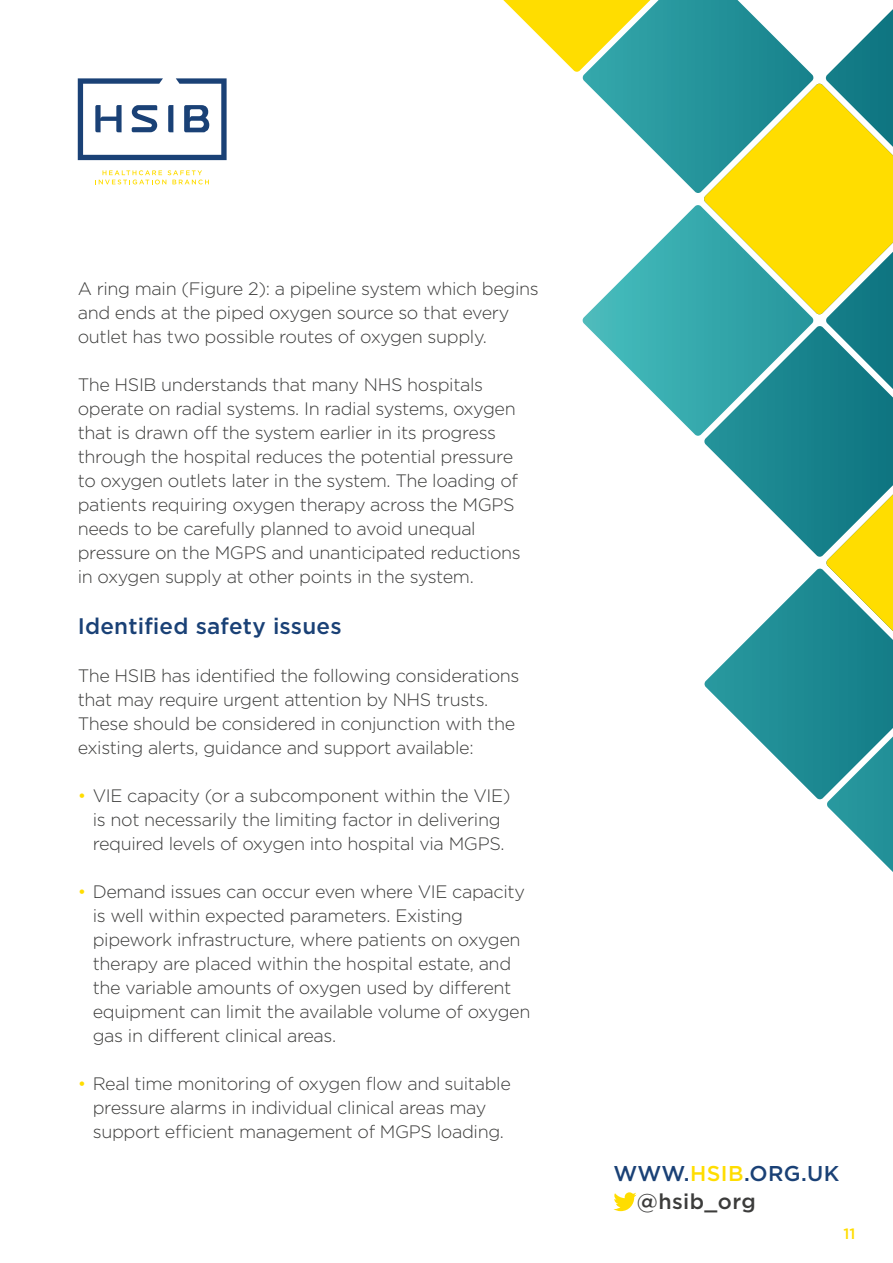
<style>
.page{position:relative;width:893px;height:1263px;background:#fff}
.page>*{position:absolute;margin:0;border:0;box-sizing:border-box;transform-origin:0 0}
.t1{font:500 22.5px "Gotham";letter-spacing:.01em;color:#1a4176}
.t2{font:500 21.45px/27.6px "Gotham";letter-spacing:.02em;color:#1a4176}
.t3{font:300 18px/24px "Gotham";letter-spacing:-.02em;color:#3c3c3b}
.t4{font:500 15px "Gotham";color:#fd0}
.s1{color:#fd0}
.s2{color:#3c3c3b}
</style>
<div class="page">
<svg style="left:613px;top:1192px;width:24px;height:19px"></svg>
<svg style="left:503px;top:0;width:390px;height:872px"></svg>
<svg style="left:78px;top:78px;width:149px;height:82px"></svg>
<svg style="left:95px;top:170px;width:114px;height:14px"></svg>
<p class="t3" style="left:78px;top:276px;width:463px">A ring main (Figure 2): a pipeline system which begins and ends at the piped oxygen source so that every outlet has two possible routes of oxygen supply.</p>
<p class="t3" style="left:78px;top:372px;width:445px">The HSIB understands that many NHS hospitals operate on radial systems. In radial systems, oxygen that is drawn off the system earlier in its progress through the hospital reduces the potential pressure to oxygen outlets later in the system. The loading of patients requiring oxygen therapy across the MGPS needs to be carefully planned to avoid unequal pressure on the MGPS and unanticipated reductions in oxygen supply at other points in the system.</p>
<p class="t1" style="left:78px;top:611px;width:265px">Identified safety issues</p>
<p class="t3" style="left:78px;top:663px;width:443px">The HSIB has identified the following considerations that may require urgent attention by NHS trusts.<br>These should be considered in conjunction with the existing alerts, guidance and support available:</p>
<p class="t3" style="left:78px;top:783px;width:434px;text-align:center"><span class="s1">•</span> VIE capacity (or a subcomponent within the VIE) is not necessarily the limiting factor in delivering required levels of oxygen into hospital via MGPS.</p>
<p class="t3" style="left:93px;top:879px;width:439px;text-indent:-15px"><span class="s1">•</span> Demand issues can occur even where VIE capacity is well within expected parameters. Existing pipework infrastructure, where patients on oxygen therapy are placed within the hospital estate, and the variable amounts of oxygen used by different equipment can limit the available volume of oxygen gas in different clinical areas.</p>
<p class="t3" style="left:78px;top:1071px;width:435px;text-align:center"><span class="s1">•</span> Real time monitoring of oxygen flow and suitable pressure alarms in individual clinical areas may support efficient management of MGPS loading.</p>
<p class="t2" style="left:637px;top:1160px;width:204px;text-indent:-24px">WWW.<span class="s1">HSIB</span>.ORG.UK <span class="s2">@hsib_org</span></p>
<p class="t4" style="left:843px;top:1224px;width:13px">11</p>
</div>
